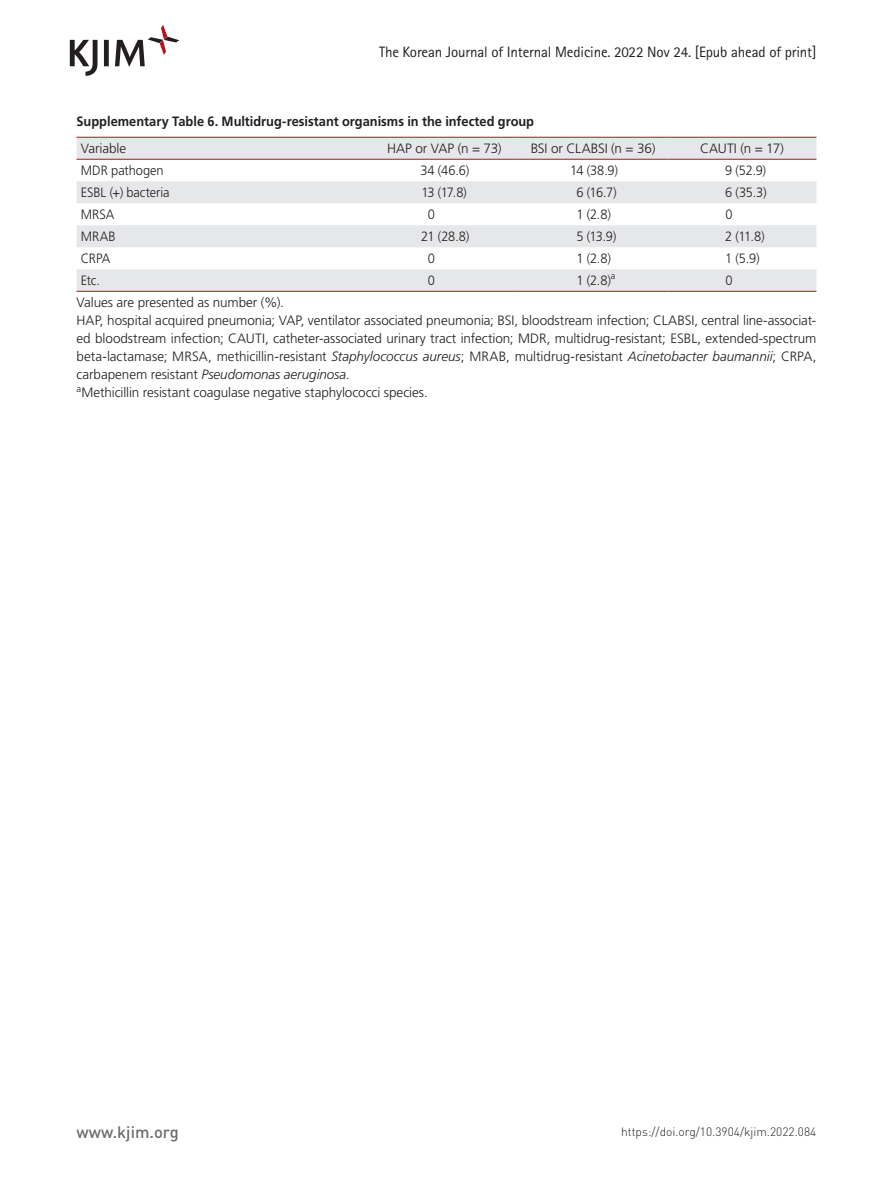
<style>
.page{position:relative;width:893px;height:1191px;background:#fff}
.page>*{position:absolute;margin:0;border:0;box-sizing:border-box;transform-origin:0 0}
.t1{font:500 16.5px "DIN Pro";color:#6c6d70}
.t2{font:15px "Rotis Sans Serif Std";letter-spacing:-.01em;color:#231f20}
.t3{font:300 13.5px/18px "Frutiger LT Std";letter-spacing:-.005em;color:#231f20}
.t4{font:300 13.5px "Frutiger LT Std";letter-spacing:-.005em;color:#231f20;scale:.95 1}
.t5{font:700 13.5px "Frutiger LT Std";color:#231f20;scale:.95 1}
.t6{font:300 12px "DIN Pro";color:#231f20}
.s1{font-style:italic}
</style>
<div class="page">
<svg style="left:70px;top:25px;width:109px;height:51px"></svg>
<svg style="left:77px;top:138px;width:739px;height:153px;fill:#e6e7e9"></svg>
<hr style="left:77px;top:137px;width:293px;height:1px;background:#bb1018">
<hr style="left:370px;top:137px;width:149px;height:1px;background:#bb1018">
<hr style="left:519px;top:137px;width:149px;height:1px;background:#bb1018">
<hr style="left:668px;top:137px;width:148px;height:1px;background:#bb1018">
<hr style="left:77px;top:159px;width:293px;height:1px;background:#bb1018">
<hr style="left:370px;top:159px;width:149px;height:1px;background:#bb1018">
<hr style="left:519px;top:159px;width:149px;height:1px;background:#bb1018">
<hr style="left:668px;top:159px;width:148px;height:1px;background:#bb1018">
<hr style="left:77px;top:291px;width:293px;height:1px;background:#bb1018">
<hr style="left:370px;top:291px;width:149px;height:1px;background:#bb1018">
<hr style="left:519px;top:291px;width:149px;height:1px;background:#bb1018">
<hr style="left:668px;top:291px;width:148px;height:1px;background:#bb1018">
<p class="t2" style="left:379px;top:43px;width:439px">The Korean Journal of Internal Medicine. 2022 Nov 24. [Epub ahead of print]</p>
<p class="t5" style="left:77px;top:113px;width:483px">Supplementary Table 6. Multidrug-resistant organisms in the infected group</p>
<p class="t3" style="left:81px;top:139px;width:47px">Variable</p>
<p class="t3" style="left:387px;top:139px;width:116px">HAP or VAP (n = 73)</p>
<p class="t3" style="left:531px;top:139px;width:127px">BSI or CLABSI (n = 36)</p>
<p class="t3" style="left:700px;top:139px;width:85px">CAUTI (n = 17)</p>
<p class="t4" style="left:81px;top:162px;width:89px">MDR pathogen</p>
<p class="t4" style="left:420px;top:162px;width:53px">34 (46.6)</p>
<p class="t4" style="left:570px;top:162px;width:52px">14 (38.9)</p>
<p class="t4" style="left:725px;top:162px;width:45px">9 (52.9)</p>
<p class="t4" style="left:81px;top:184px;width:95px">ESBL (+) bacteria</p>
<p class="t4" style="left:421px;top:184px;width:49px">13 (17.8)</p>
<p class="t4" style="left:576px;top:184px;width:44px">6 (16.7)</p>
<p class="t4" style="left:725px;top:184px;width:45px">6 (35.3)</p>
<p class="t4" style="left:81px;top:206px;width:37px">MRSA</p>
<p class="t4" style="left:428px;top:206px;width:9px">0</p>
<p class="t4" style="left:576px;top:206px;width:38px">1 (2.8)</p>
<p class="t4" style="left:725px;top:206px;width:9px">0</p>
<p class="t4" style="left:81px;top:228px;width:38px">MRAB</p>
<p class="t4" style="left:421px;top:228px;width:52px">21 (28.8)</p>
<p class="t4" style="left:576px;top:228px;width:44px">5 (13.9)</p>
<p class="t4" style="left:725px;top:228px;width:43px">2 (11.8)</p>
<p class="t4" style="left:81px;top:250px;width:33px">CRPA</p>
<p class="t4" style="left:428px;top:250px;width:9px">0</p>
<p class="t4" style="left:576px;top:250px;width:38px">1 (2.8)</p>
<p class="t4" style="left:725px;top:250px;width:38px">1 (5.9)</p>
<p class="t4" style="left:81px;top:272px;width:22px">Etc.</p>
<p class="t4" style="left:428px;top:272px;width:9px">0</p>
<p class="t4" style="left:576px;top:272px;width:43px">1 (2.8)<sup>a</sup></p>
<p class="t4" style="left:725px;top:272px;width:9px">0</p>
<p class="t3" style="left:77px;top:294px;width:741px">Values are presented as number (%).<br>HAP, hospital acquired pneumonia; VAP, ventilator associated pneumonia; BSI, bloodstream infection; CLABSI, central line-associat&shy;ed bloodstream infection; CAUTI, catheter-associated urinary tract infection; MDR, multidrug-resistant; ESBL, extended-spectrum beta-lactamase; MRSA, methicillin-resistant <span class="s1">Staphylococcus aureus</span>; MRAB, multidrug-resistant <span class="s1">Acinetobacter baumannii</span>; CRPA, carbapenem resistant <span class="s1">Pseudomonas aeruginosa</span>.<br><sup>a</sup>Methicillin resistant coagulase negative staphylococci species.</p>
<p class="t1" style="left:77px;top:1120px;width:104px">www.kjim.org</p>
<p class="t6" style="left:621px;top:1123px;width:197px">https://doi.org/10.3904/kjim.2022.084</p>
</div>
